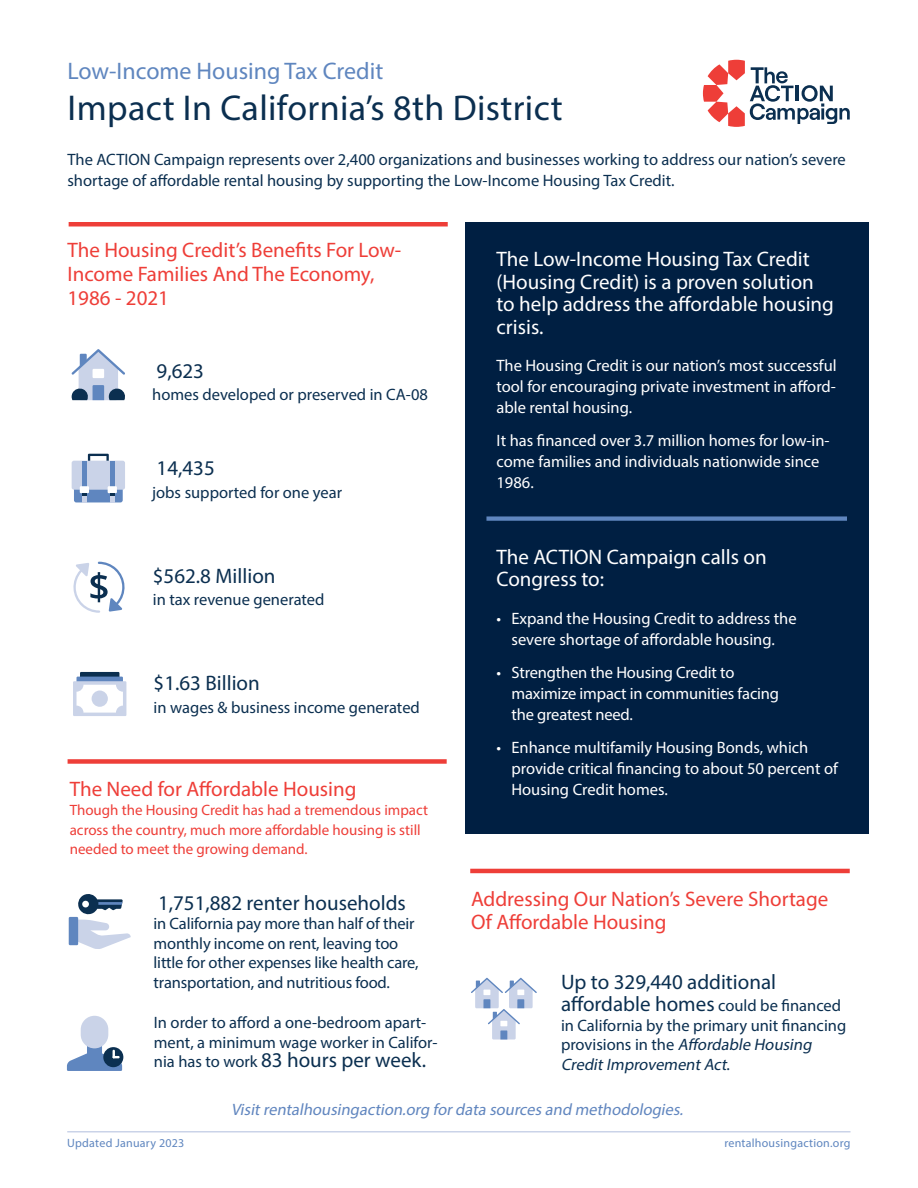
<style>
.page{position:relative;width:918px;height:1188px;background:#fff}
.page>*{position:absolute;margin:0;border:0;box-sizing:border-box;transform-origin:0 0}
.t1{font:36px "Myriad Pro";letter-spacing:.01em;color:#0b2f50}
.Subheader{font:24px "Myriad Pro";color:#5f86bf}
.Section_Header{font:21px/24px "Myriad Pro";color:#ee3e38}
.Body_Copy{font:21px/22.5px "Myriad Pro";color:#0b2f50}
.Section_Header-2{font:21px/22.5px "Myriad Pro";color:#fff}
.Body_Copy-2{font:16.5px/19.5px "Myriad Pro";color:#0b2f50}
.Body_Copy-3{font:16.5px/21px "Myriad Pro";color:#fff}
.Body_Copy-4{font:italic 16.5px "Myriad Pro";color:#6186bf}
.Body_Copy-5{font:15px/19.5px "Myriad Pro";color:#ee3e38}
.t2{font:12px "Myriad Pro";letter-spacing:.02em;color:#5f86bf}
.s1{font-size:16.5px}
.s2{font-style:italic}
</style>
<div class="page">
<hr style="left:67px;top:1131px;width:784px;height:1px;background:#cad3e8">
<div style="left:465px;top:222px;width:403px;height:612px;background:#001f42"></div>
<hr style="left:69px;top:222px;width:379px;height:4px;background:#ee3e38">
<div style="left:68px;top:759px;width:379px;height:5px;background:#ee3e38"></div>
<hr style="left:470px;top:869px;width:380px;height:4px;background:#ee3e38">
<svg style="left:72px;top:349px;width:53px;height:51px"></svg>
<div style="left:74px;top:487px;width:49px;height:15px;background:#5f86bf;border-radius:2px"></div>
<svg style="left:88px;top:454px;width:21px;height:7px"></svg>
<div style="left:72px;top:461px;width:53px;height:29px;background:#cad3e8;border-radius:2px"></div>
<div style="left:82px;top:461px;width:5px;height:26px;background:#5f86bf"></div>
<div style="left:110px;top:461px;width:5px;height:26px;background:#5f86bf"></div>
<div style="left:110px;top:492px;width:5px;height:10px;background:#cad3e8"></div>
<div style="left:82px;top:492px;width:5px;height:10px;background:#cad3e8"></div>
<div style="left:80px;top:486px;width:9px;height:7px;background:#fff"></div>
<div style="left:108px;top:486px;width:9px;height:7px;background:#fff"></div>
<svg style="left:82px;top:493px;width:5px;height:3px"></svg>
<svg style="left:110px;top:493px;width:5px;height:3px"></svg>
<svg style="left:80px;top:672px;width:39px;height:20px"></svg>
<div style="left:77px;top:677px;width:46px;height:15px;background:#5f86bf"></div>
<div style="left:73px;top:681px;width:53px;height:35px;background:#cad3e8"></div>
<div style="left:77px;top:685px;width:46px;height:28px;background:#fff;border-radius:7px"></div>
<div style="left:92px;top:691px;width:16px;height:16px;background:#cad3e8;border-radius:50%"></div>
<svg style="left:73px;top:562px;width:52px;height:51px"></svg>
<div style="left:486px;top:516px;width:361px;height:5px;background:#5f86bf"></div>
<div style="left:69px;top:917px;width:9px;height:28px;background:#5f86bf"></div>
<svg style="left:71px;top:894px;width:60px;height:55px"></svg>
<div style="left:81px;top:1016px;width:27px;height:32px;background:#cad3e8;border-radius:14px"></div>
<div style="left:103px;top:1047px;width:20px;height:20px;background:#0b2f50;border-radius:50%"></div>
<svg style="left:67px;top:1041px;width:55px;height:30px"></svg>
<svg style="left:471px;top:978px;width:66px;height:62px"></svg>
<svg style="left:703px;top:60px;width:147px;height:67px"></svg>
<p class="Subheader" style="left:68px;top:56px;width:317px">Low-Income Housing Tax Credit</p>
<p class="t1" style="left:68px;top:85px;width:497px">Impact In California’s 8th District</p>
<p class="Body_Copy-2" style="left:67px;top:149px;width:780px;line-height:21px">The ACTION Campaign represents over 2,400 organizations and businesses working to address our nation’s severe shortage of affordable rental housing by supporting the Low-Income Housing Tax Credit.</p>
<p class="Section_Header" style="left:68px;top:238px;width:335px">The Housing Credit’s Benefits For Low-<br>Income Families And The Economy,<br>1986 - 2021</p>
<p class="Body_Copy" style="left:157px;top:359px;width:49px">9,623</p>
<p class="Body_Copy-2" style="left:152px;top:385px;width:277px">homes developed or preserved in CA-08</p>
<p class="Body_Copy" style="left:157px;top:457px;width:60px">14,435</p>
<p class="Body_Copy-2" style="left:152px;top:482px;width:191px">jobs supported for one year</p>
<p class="Body_Copy" style="left:153px;top:564px;width:124px">$562.8 Million</p>
<p class="Body_Copy-2" style="left:153px;top:590px;width:173px">in tax revenue generated</p>
<p class="Body_Copy" style="left:154px;top:671px;width:108px">$1.63 Billion</p>
<p class="Body_Copy-2" style="left:154px;top:697px;width:268px">in wages &amp; business income generated</p>
<p class="Section_Header" style="left:70px;top:776px;width:288px">The Need for Affordable Housing</p>
<p class="Body_Copy-5" style="left:70px;top:800px;width:360px">Though the Housing Credit has had a tremendous impact across the country, much more affordable housing is still needed to meet the growing demand.</p>
<p class="Body_Copy" style="left:158px;top:891px;width:249px">1,751,882 renter households</p>
<p class="Body_Copy-2" style="left:154px;top:914px;width:267px">in California pay more than half of their monthly income on rent, leaving too little for other expenses like health care, transportation, and nutritious food.</p>
<p class="Body_Copy-2" style="left:154px;top:1013px;width:285px">In order to afford a one-bedroom apart&shy;ment, a minimum wage worker in Califor-</p>
<p class="Body_Copy" style="left:154px;top:1049px;width:274px"><span class="s1">nia has to work</span> 83 hours per week.</p>
<p class="Section_Header-2" style="left:496px;top:248px;width:339px">The Low-Income Housing Tax Credit (Housing Credit) is a proven solution to help address the affordable housing crisis.</p>
<p class="Body_Copy-3" style="left:496px;top:355px;width:342px;text-align:justify">The Housing Credit is our nation’s most successful tool for encouraging private investment in afford&shy;able rental housing.</p>
<p class="Body_Copy-3" style="left:496px;top:430px;width:335px">It has financed over 3.7 million homes for low-in&shy;come families and individuals nationwide since<br>1986.</p>
<p class="Section_Header-2" style="left:496px;top:545px;width:272px">The ACTION Campaign calls on<br>Congress to:</p>
<p class="Body_Copy-3" style="left:496px;top:608px;width:302px;text-align:center">• Expand the Housing Credit to address the severe shortage of affordable housing.</p>
<p class="Body_Copy-3" style="left:512px;top:662px;width:269px;text-indent:-15px">• Strengthen the Housing Credit to maximize impact in communities facing the greatest need.</p>
<p class="Body_Copy-3" style="left:512px;top:737px;width:328px;text-indent:-15px">• Enhance multifamily Housing Bonds, which provide critical financing to about 50 percent of<br>Housing Credit homes.</p>
<p class="Section_Header" style="left:471px;top:887px;width:359px;line-height:22.5px">Addressing Our Nation’s Severe Shortage<br>Of Affordable Housing</p>
<p class="Body_Copy" style="left:561px;top:970px;width:282px">Up to 329,440 additional affordable homes <span class="s1">could be financed</span></p>
<p class="Body_Copy-2" style="left:561px;top:1015px;width:287px">in California by the primary unit financing p rov i s i o n s i n t h e <span class="s2">Affordable Housing<br>CreditImprovementAct</span>.</p>
<p class="Body_Copy-4" style="left:231px;top:1099px;width:457px">Visitrentalhousingaction.org fordata sources and methodologies.</p>
<p class="t2" style="left:67px;top:1135px;width:119px">Updated January 2023</p>
<p class="t2" style="left:724px;top:1136px;width:128px">rentalhousingaction.org</p>
</div>
